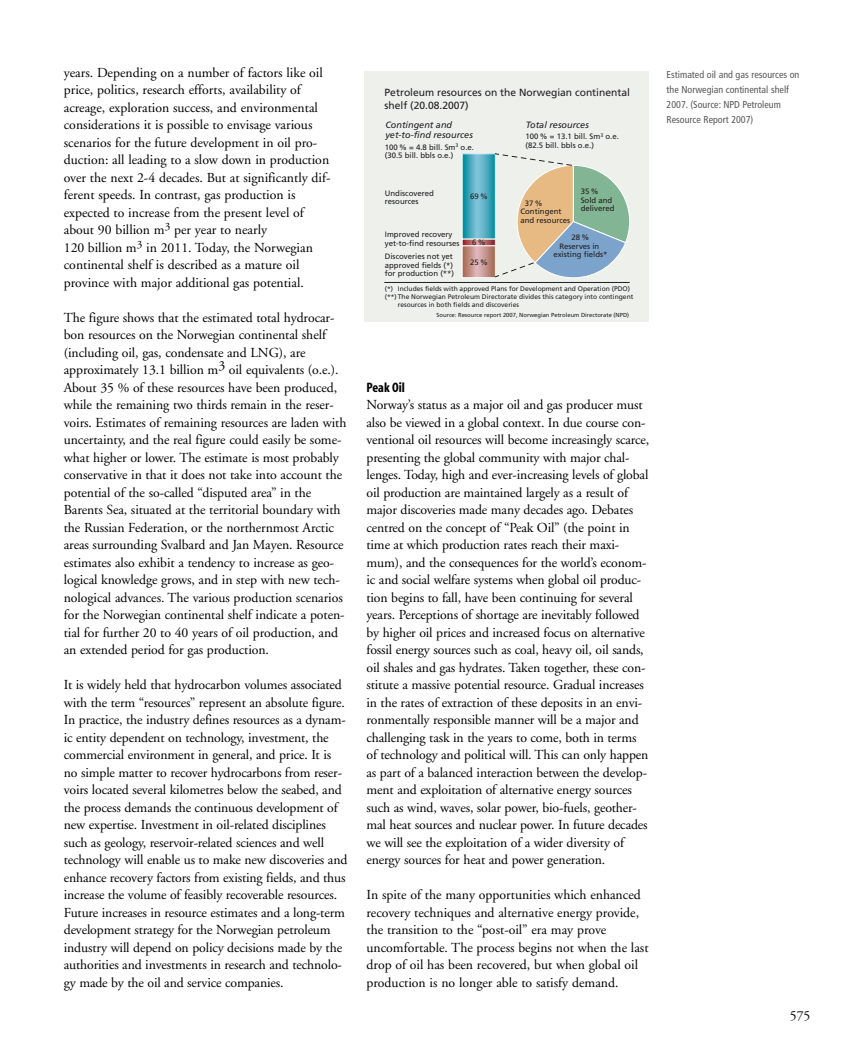
<style>
.page{position:relative;width:851px;height:1063px;background:#fff}
.page>*{position:absolute;margin:0;border:0;box-sizing:border-box;transform-origin:0 0}
.t1{font:13.75px/17.5px "Adobe Garamond";letter-spacing:-.01em;color:#000}
.t2{font:13.75px "Myriad MM.700.wt.300.wd";color:#000}
.t3{font:10.38px/12.5px "Frutiger";color:#231f20}
.t4{font:condensed 10px/15px "Frutiger";color:#595959}
.t5{font:italic 9.12px/10.4px "Frutiger";color:#231f20}
.t6{font:7.75px/8.5px "Frutiger";color:#231f20}
.t7{font:6.75px "Frutiger";color:#231f20}
.t8{font:5.88px "Frutiger";color:#231f20}
</style>
<div class="page">
<div style="left:364px;top:72px;width:284px;height:250px;background:#edf0eb"></div>
<svg style="left:464px;top:155px;width:29px;height:83px;background:#4eacc0"></svg>
<svg style="left:464px;top:247px;width:29px;height:29px"></svg>
<div style="left:462px;top:245px;width:33px;height:33px;border:1px solid #fff"></div>
<svg style="left:464px;top:241px;width:29px;height:3px"></svg>
<div style="left:462px;top:239px;width:33px;height:7px;border:1px solid #fff"></div>
<hr style="left:384px;top:282px;width:245px;height:1px;background:#231f20">
<svg style="left:494px;top:153px;width:136px;height:125px"></svg>
<p class="t1" style="left:64px;top:65px;width:268px">years. Depending on a number of factors like oil price, politics, research efforts, availability of acreage, exploration success, and environmental considerations it is possible to envisage various scenarios for the future development in oil pro&shy;duction: all leading to a slow down in production over the next 2-4 decades. But at significantly dif&shy;ferent speeds. In contrast, gas production is expected to increase from the present level of about 90 billion m<sup>3</sup> per year to nearly<br>120 billion m<sup>3</sup> in 2011. Today, the Norwegian continental shelf is described as a mature oil province with major additional gas potential.</p>
<p class="t1" style="left:64px;top:310px;width:284px">The figure shows that the estimated total hydrocar&shy;bon resources on the Norwegian continental shelf (including oil, gas, condensate and LNG), are approximately 13.1 billion m3 oil equivalents (o.e.).<br>About 35 % of these resources have been produced, while the remaining two thirds remain in the reser&shy;voirs. Estimates of remaining resources are laden with uncertainty, and the real figure could easily be some&shy;what higher or lower. The estimate is most probably conservative in that it does not take into account the potential of the so-called “disputed area” in the Barents Sea, situated at the territorial boundary with the Russian Federation, or the northernmost Arctic areas surrounding Svalbard and Jan Mayen. Resource estimates also exhibit a tendency to increase as geo&shy;logical knowledge grows, and in step with new tech&shy;nological advances. The various production scenarios for the Norwegian continental shelf indicate a poten&shy;tial for further 20 to 40 years of oil production, and an extended period for gas production.</p>
<p class="t1" style="left:64px;top:677px;width:285px">It is widely held that hydrocarbon volumes associated with the term “resources” represent an absolute figure.<br>In practice, the industry defines resources as a dynam&shy;ic entity dependent on technology, investment, the commercial environment in general, and price. It is no simple matter to recover hydrocarbons from reser&shy;voirs located several kilometres below the seabed, and the process demands the continuous development of new expertise. Investment in oil-related disciplines such as geology, reservoir-related sciences and well technology will enable us to make new discoveries and enhance recovery factors from existing fields, and thus increase the volume of feasibly recoverable resources.<br>Future increases in resource estimates and a long-term development strategy for the Norwegian petroleum industry will depend on policy decisions made by the authorities and investments in research and technolo&shy;gy made by the oil and service companies.</p>
<p class="t3" style="left:384px;top:87px;width:247px">Petroleum resources on the Norwegian continental shelf (20.08.2007)</p>
<p class="t5" style="left:385px;top:120px;width:89px">Contingent and yet-to-find resources</p>
<p class="t6" style="left:385px;top:143px;width:91px">100 % = 4.8 bill. Sm<sup>3</sup> o.e. (30.5 bill. bbls o.e.)</p>
<p class="t5" style="left:525px;top:120px;width:65px">Total resources</p>
<p class="t6" style="left:525px;top:133px;width:95px">100 % = 13.1 bill. Sm<sup>3</sup> o.e. (82.5 bill. bbls o.e.)</p>
<p class="t6" style="left:580px;top:188px;width:35px">35%<br>Sold and delivered</p>
<p class="t6" style="left:385px;top:189px;width:50px">Undiscovered resources</p>
<p class="t6" style="left:470px;top:193px;width:19px">69%</p>
<p class="t6" style="left:520px;top:199px;width:51px;text-indent:4px">37%<br>Contingent and resources</p>
<p class="t6" style="left:553px;top:234px;width:56px;text-align:center">28%<br>Reserves in existing fields*</p>
<p class="t6" style="left:385px;top:231px;width:76px">Improved recovery yet-to-find resourses</p>
<p class="t6" style="left:385px;top:253px;width:71px">Discoveries not yet approved fields (*) for production (**)</p>
<p class="t6" style="left:472px;top:239px;width:15px">6%</p>
<p class="t6" style="left:470px;top:259px;width:19px">25%</p>
<p class="t7" style="left:385px;top:286px;width:246px">(*) Includes fields with approved Plans for Development and Operation (PDO)</p>
<p class="t7" style="left:385px;top:294px;width:250px">(**) The Norwegian Petroleum Directorate divides this category into contingent</p>
<p class="t7" style="left:398px;top:302px;width:123px">resources in both fields and discoveries</p>
<p class="t8" style="left:436px;top:312px;width:194px">Source: Resource report 2007, Norwegian Petroleum Directorate (NPD)</p>
<p class="t4" style="left:666px;top:68px;width:134px">Estimated oil and gas resources on the Norwegian continental shelf<br>2007. (Source: NPD Petroleum<br>Resource Report 2007)</p>
<p class="t2" style="left:366px;top:382px;width:40px">Peak Oil</p>
<p class="t1" style="left:366px;top:397px;width:284px">Norway’s status as a major oil and gas producer must also be viewed in a global context. In due course con&shy;ventional oil resources will become increasingly scarce, presenting the global community with major chal&shy;lenges. Today, high and ever-increasing levels of global oil production are maintained largely as a result of major discoveries made many decades ago. Debates centred on the concept of “Peak Oil” (the point in time at which production rates reach their maxi&shy;mum), and the consequences for the world’s econom&shy;ic and social welfare systems when global oil produc&shy;tion begins to fall, have been continuing for several years. Perceptions of shortage are inevitably followed by higher oil prices and increased focus on alternative fossil energy sources such as coal, heavy oil, oil sands, oil shales and gas hydrates. Taken together, these con&shy;stitute a massive potential resource. Gradual increases in the rates of extraction of these deposits in an envi&shy;ronmentally responsible manner will be a major and challenging task in the years to come, both in terms of technology and political will. This can only happen as part of a balanced interaction between the develop&shy;ment and exploitation of alternative energy sources such as wind, waves, solar power, bio-fuels, geother&shy;mal heat sources and nuclear power. In future decades we will see the exploitation of a wider diversity of energy sources for heat and power generation.</p>
<p class="t1" style="left:366px;top:887px;width:283px">In spite of the many opportunities which enhanced recovery techniques and alternative energy provide, the transition to the “post-oil” era may prove uncomfortable. The process begins not when the last drop of oil has been recovered, but when global oil production is no longer able to satisfy demand.</p>
<p class="t1" style="left:789px;top:1008px;width:22px">575</p>
</div>
